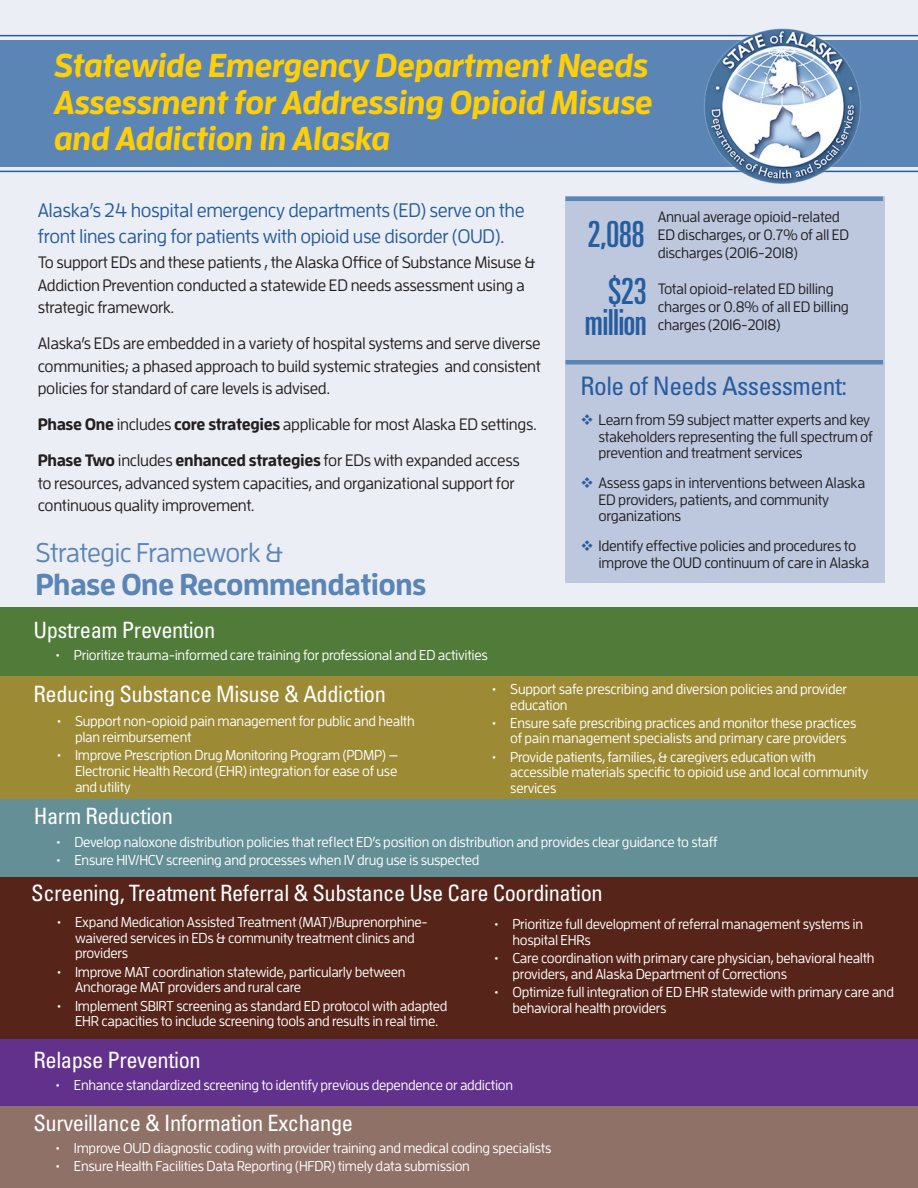
<style>
.page{position:relative;width:918px;height:1188px;background:#ebeef5}
.page>*{position:absolute;margin:0;border:0;box-sizing:border-box;transform-origin:0 0}
.body{font:ultra-condensed 36px "Univers";letter-spacing:-.02em;color:#275d9d}
.t1{font:italic 700 33px/36.6px "Enzo OT";letter-spacing:-.02em;color:#fece08}
.body-2{font:700 30px "Enzo OT";letter-spacing:-.02em;color:#5b85b5}
.body-3{font:500 27px "Enzo OT";letter-spacing:-.02em;color:#5b85b5}
.phaseheading{font:condensed 25.5px "Univers";letter-spacing:-.02em;color:#275d9d}
.phaseheading-2{font:condensed 22.5px "Univers";letter-spacing:-.02em;color:#fff}
.body-4{font:500 19.5px/25.5px "Enzo OT";letter-spacing:-.02em;color:#275d9d}
.body-5{font:500 16.5px/22.5px "Enzo OT";letter-spacing:-.02em;color:#231f20}
.phasebullit{font:500 15px/16.5px "Enzo OT";letter-spacing:-.02em;color:#231f20}
.body-6{font:500 15px/18px "Enzo OT";letter-spacing:-.02em;color:#231f20}
.frontpagebullits{font:500 14.25px/15.8px "Enzo OT";letter-spacing:-.02em;color:#fff}
.s1{font-weight:700}
.s2{color:#275d9d}
</style>
<div class="page">
<div style="left:565px;top:197px;width:320px;height:386px;background:#bdc8df"></div>
<div style="left:0;top:40px;width:918px;height:126px;background:#5b85b5"></div>
<hr style="left:0;top:35px;width:918px;height:1px;background:#275d9d">
<hr style="left:0;top:171px;width:918px;height:1px;background:#275d9d">
<hr style="left:566px;top:197px;width:317px;height:4px;background:#5b85b5">
<hr style="left:566px;top:360px;width:317px;height:4px;background:#5b85b5">
<div style="left:0;top:608px;width:918px;height:68px;background:#507b39"></div>
<div style="left:0;top:858px;width:918px;height:182px;background:#562419"></div>
<div style="left:0;top:1096px;width:918px;height:92px;background:#8f7167"></div>
<div style="left:0;top:676px;width:918px;height:125px;background:#9c8a34"></div>
<div style="left:0;top:1039px;width:918px;height:67px;background:#62318b"></div>
<div style="left:0;top:799px;width:918px;height:78px;background:#648f96"></div>
<img style="left:677px;top:28px;width:210px;height:169px">
<p class="t1" style="left:54px;top:47px;width:601px">Statewide Emergency Department Needs<br>Assessment for Addressing Opioid Misuse and Addiction in Alaska</p>
<p class="body-4" style="left:38px;top:197px;width:489px">Alaska’s 24 hospital emergency departments (ED) serve on the front lines caring for patients with opioid use disorder (OUD).</p>
<p class="body-5" style="left:38px;top:251px;width:499px">To support EDs and these patients , the Alaska Office of Substance Misuse &amp;<br>Addiction Prevention conducted a statewide ED needs assessment using a strategic framework.</p>
<p class="body-5" style="left:38px;top:332px;width:505px;text-align:justify">Alaska’s EDs are embedded in a variety of hospital systems and serve diverse communities; a phased approach to build systemic strategies and consistent policies for standard of care levels is advised.</p>
<p class="body-5" style="left:38px;top:413px;width:501px"><span class="s1">Phase One</span> includes <span class="s1">core strategies</span> applicable for most Alaska ED settings.</p>
<p class="body-5" style="left:38px;top:449px;width:483px"><span class="s1">Phase Two</span> includes <span class="s1">enhanced strategies</span> for EDs with expanded access to resources, advanced system capacities, and organizational support for continuous quality improvement.</p>
<p class="body-3" style="left:36px;top:537px;width:249px">Strategic Framework &amp;</p>
<p class="body" style="left:587px;top:214px;width:59px">2,088</p>
<p class="body" style="left:608px;top:270px;width:40px">$23</p>
<p class="body" style="left:584px;top:302px;width:64px">million</p>
<p class="body-6" style="left:658px;top:208px;width:193px">Annual average opioid-related<br>ED discharges, or 0.7% of all ED discharges (2016-2018)</p>
<p class="body-6" style="left:658px;top:280px;width:193px">Total opioid-related ED billing charges or 0.8% of all ED billing charges (2016-2018)</p>
<p class="phaseheading" style="left:580px;top:370px;width:268px">Role of Needs Assessment:</p>
<p class="phasebullit" style="left:598px;top:411px;width:276px;text-indent:-18px"><span class="s2">❖</span> Learn from 59 subject matter experts and key stakeholders representing the full spectrum of prevention and treatment services</p>
<p class="phasebullit" style="left:598px;top:474px;width:268px;text-indent:-18px"><span class="s2">❖</span> Assess gaps in interventions between Alaska<br>ED providers, patients, and community organizations</p>
<p class="phasebullit" style="left:580px;top:537px;width:277px"><span class="s2">❖</span> Identify effective policies and procedures to</p>
<p class="phasebullit" style="left:598px;top:554px;width:272px">improve the OUD continuum of care in Alaska</p>
<p class="body-2" style="left:36px;top:565px;width:392px">Phase One Recommendations</p>
<p class="phaseheading-2" style="left:33px;top:616px;width:183px">Upstream Prevention</p>
<p class="frontpagebullits" style="left:56px;top:647px;width:433px">• Prioritize trauma-informed care training for professional and ED activities</p>
<p class="phaseheading-2" style="left:33px;top:680px;width:354px">Reducing Substance Misuse &amp; Addiction</p>
<p class="frontpagebullits" style="left:75px;top:713px;width:341px;text-indent:-18px">• Support non-opioid pain management for public and health plan reimbursement</p>
<p class="frontpagebullits" style="left:75px;top:747px;width:325px;text-align:justify;text-indent:-18px">• Improve Prescription Drug Monitoring Program (PDMP) — Electronic Health Record (EHR) integration for ease of use and utility</p>
<p class="frontpagebullits" style="left:510px;top:681px;width:338px;text-indent:-18px">• Support safe prescribing and diversion policies and provider education</p>
<p class="frontpagebullits" style="left:492px;top:715px;width:366px;text-align:center">• Ensure safe prescribing practices and monitor these practices of pain management specialists and primary care providers</p>
<p class="frontpagebullits" style="left:510px;top:749px;width:360px;text-indent:-18px">• Provide patients, families, &amp; caregivers education with accessible materials specific to opioid use and local community services</p>
<p class="phaseheading-2" style="left:34px;top:802px;width:141px">Harm Reduction</p>
<p class="frontpagebullits" style="left:56px;top:834px;width:663px">• Develop naloxone distribution policies that reflect ED’s position on distribution and provides clear guidance to staff</p>
<p class="frontpagebullits" style="left:56px;top:852px;width:425px">• Ensure HIV/HCV screening and processes when IV drug use is suspected</p>
<p class="phaseheading-2" style="left:31px;top:879px;width:573px">Screening, Treatment Referral &amp; Substance Use Care Coordination</p>
<p class="frontpagebullits" style="left:75px;top:914px;width:354px;text-indent:-18px">• Expand Medication Assisted Treatment (MAT)/Buprenorphine&shy;waivered services in EDs &amp; community treatment clinics and providers</p>
<p class="frontpagebullits" style="left:75px;top:964px;width:332px;text-indent:-18px">• Improve MAT coordination statewide, particularly between<br>Anchorage MAT providers and rural care</p>
<p class="frontpagebullits" style="left:75px;top:998px;width:374px;text-indent:-18px">• Implement SBIRT screening as standard ED protocol with adapted<br>EHR capacities to include screening tools and results in real time.</p>
<p class="frontpagebullits" style="left:512px;top:916px;width:352px;text-indent:-18px">• Prioritize full development of referral management systems in hospital EHRs</p>
<p class="frontpagebullits" style="left:512px;top:950px;width:364px;text-indent:-18px">• Care coordination with primary care physician, behavioral health providers, and Alaska Department of Corrections</p>
<p class="frontpagebullits" style="left:512px;top:984px;width:383px;text-indent:-18px">• Optimize full integration of ED EHR statewide with primary care and behavioral health providers</p>
<p class="phaseheading-2" style="left:33px;top:1045px;width:169px">Relapse Prevention</p>
<p class="frontpagebullits" style="left:56px;top:1077px;width:459px">• Enhance standardized screening to identify previous dependence or addiction</p>
<p class="phaseheading-2" style="left:33px;top:1109px;width:321px">Surveillance &amp; Information Exchange</p>
<p class="frontpagebullits" style="left:56px;top:1140px;width:497px">• Improve OUD diagnostic coding with provider training and medical coding specialists</p>
<p class="frontpagebullits" style="left:56px;top:1158px;width:416px">• Ensure Health Facilities Data Reporting (HFDR) timely data submission</p>
</div>
